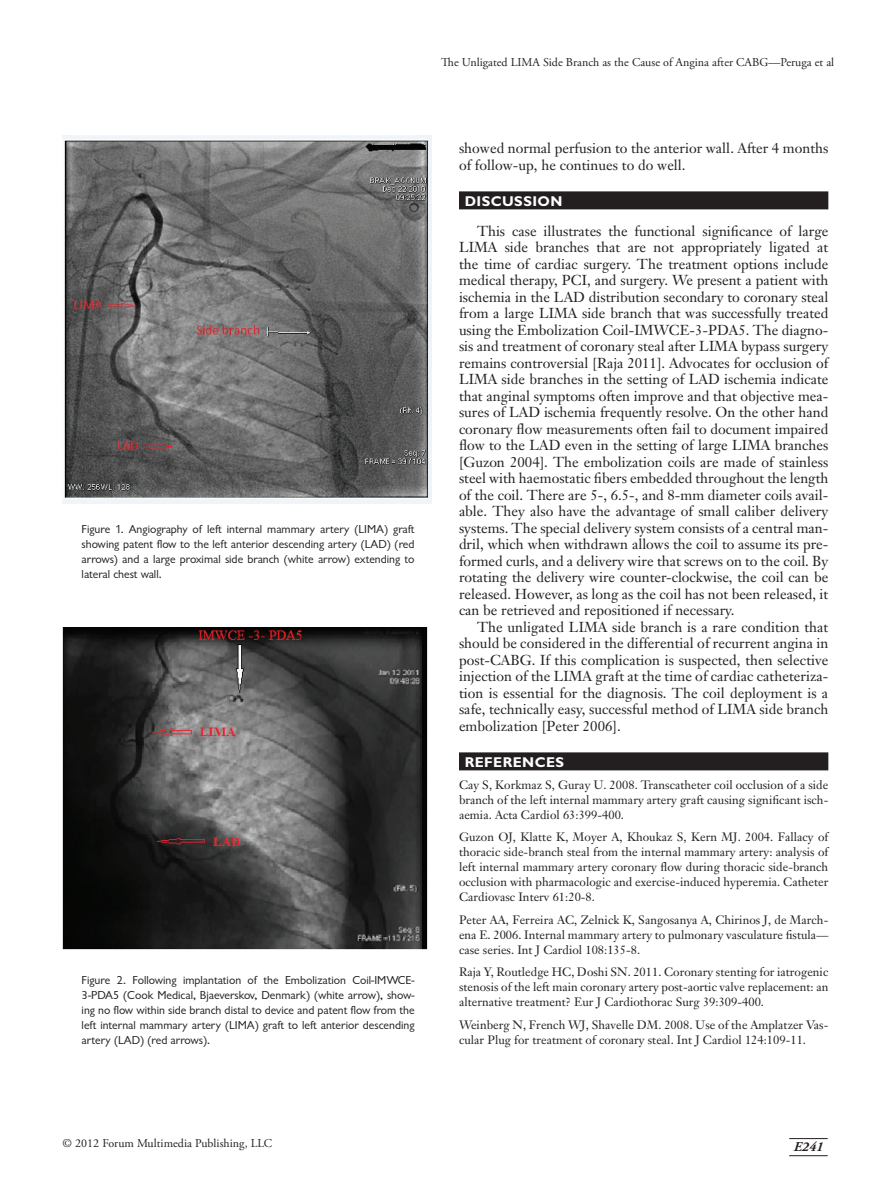
<style>
.page{position:relative;width:891px;height:1188px;background:#fff}
.page>*{position:absolute;margin:0;border:0;box-sizing:border-box;transform-origin:0 0}
.t1{font:14.25px/16.5px "Janson Text";letter-spacing:.005em;color:#231f20;text-align:justify}
.t2{font:700 14.25px "Gill Sans";letter-spacing:.03em;color:#fff}
.t3{font:italic 700 13.5px "Adobe Garamond Pro";color:#231f20}
.t4{font:12px/15px "Janson Text";letter-spacing:.005em;color:#231f20;text-align:justify}
.t5{font:12px/15px "Classical Sans Regular DTC";color:#231f20;text-align:justify}
.t6{font:12px "Adobe Garamond Pro";letter-spacing:.005em;color:#231f20}
</style>
<div class="page">
<hr style="left:789px;top:1138px;width:39px;height:1px;background:#231f20">
<hr style="left:789px;top:1155px;width:39px;height:1px;background:#231f20">
<div style="left:459px;top:191px;width:369px;height:18px;background:#231f20"></div>
<div style="left:459px;top:752px;width:369px;height:18px;background:#231f20"></div>
<img style="left:63px;top:136px;width:369px;height:367px">
<img style="left:63px;top:627px;width:365px;height:322px">
<p class="t6" style="left:441px;top:58px;width:395px">The Unligated LIMA Side Branch as the Cause of Angina after CABG—Peruga et al</p>
<p class="t5" style="left:82px;top:523px;width:334px">Figure 1. Angiography of left internal mammary artery (LIMA) graft showing patent flow to the left anterior descending artery (LAD) (red arrows) and a large proximal side branch (white arrow) extending to lateral chest wall.</p>
<p class="t5" style="left:82px;top:974px;width:334px">Figure 2. Following implantation of the Embolization Coil-IMWCE-3-PDA5 (Cook Medical, Bjaeverskov, Denmark) (white arrow), show&shy;ing no flow within side branch distal to device and patent flow from the left internal mammary artery (LIMA) graft to left anterior descending artery (LAD) (red arrows).</p>
<p class="t1" style="left:459px;top:141px;width:371px">showed normal perfusion to the anterior wall. After 4 months of follow-up, he continues to do well.</p>
<p class="t2" style="left:465px;top:196px;width:99px">DISCUSSION</p>
<p class="t1" style="left:459px;top:224px;width:371px;text-indent:18px">This case illustrates the functional significance of large LIMA side branches that are not appropriately ligated at the time of cardiac surgery. The treatment options include medical therapy, PCI, and surgery. We present a patient with ischemia in the LAD distribution secondary to coronary steal from a large LIMA side branch that was successfully treated using the Embolization Coil-IMWCE-3-PDA5. The diagno&shy;sis and treatment of coronary steal after LIMA bypass surgery remains controversial [Raja 2011]. Advocates for occlusion of LIMA side branches in the setting of LAD ischemia indicate that anginal symptoms often improve and that objective mea&shy;sures of LAD ischemia frequently resolve. On the other hand coronary flow measurements often fail to document impaired flow to the LAD even in the setting of large LIMA branches [Guzon 2004]. The embolization coils are made of stainless steel with haemostatic fibers embedded throughout the length of the coil. There are 5-, 6.5-, and 8-mm diameter coils avail&shy;able. They also have the advantage of small caliber delivery systems. The special delivery system consists of a central man&shy;dril, which when withdrawn allows the coil to assume its pre&shy;formed curls, and a delivery wire that screws on to the coil. By rotating the delivery wire counter-clockwise, the coil can be released. However, as long as the coil has not been released, it can be retrieved and repositioned if necessary.</p>
<p class="t1" style="left:459px;top:620px;width:371px;text-indent:18px">The unligated LIMA side branch is a rare condition that should be considered in the differential of recurrent angina in post-CABG. If this complication is suspected, then selective injection of the LIMA graft at the time of cardiac catheteriza&shy;tion is essential for the diagnosis. The coil deployment is a safe, technically easy, successful method of LIMA side branch embolization [Peter 2006].</p>
<p class="t2" style="left:465px;top:757px;width:101px">REFERENCES</p>
<p class="t4" style="left:459px;top:779px;width:371px">Cay S, Korkmaz S, Guray U. 2008. Transcatheter coil occlusion of a side branch of the left internal mammary artery graft causing significant isch&shy;aemia. Acta Cardiol 63:399-400.</p>
<p class="t4" style="left:459px;top:831px;width:371px">Guzon OJ, Klatte K, Moyer A, Khoukaz S, Kern MJ. 2004. Fallacy of thoracic side-branch steal from the internal mammary artery: analysis of left internal mammary artery coronary flow during thoracic side-branch occlusion with pharmacologic and exercise-induced hyperemia. Catheter Cardiovasc Interv 61:20-8.</p>
<p class="t4" style="left:459px;top:913px;width:371px">Peter AA, Ferreira AC, Zelnick K, Sangosanya A, Chirinos J, de March&shy;ena E. 2006. Internal mammary artery to pulmonary vasculature fistula— case series. Int J Cardiol 108:135-8.</p>
<p class="t4" style="left:459px;top:966px;width:371px">Raja Y, Routledge HC, Doshi SN. 2011. Coronary stenting for iatrogenic stenosis of the left main coronary artery post-aortic valve replacement: an alternative treatment? Eur J Cardiothorac Surg 39:309-400.</p>
<p class="t4" style="left:459px;top:1018px;width:371px">Weinberg N, French WJ, Shavelle DM. 2008. Use of the Amplatzer Vas&shy;cular Plug for treatment of coronary steal. Int J Cardiol 124:109-11.</p>
<p class="t6" style="left:63px;top:1138px;width:211px">© 2012 Forum Multimedia Publishing, LLC</p>
<p class="t3" style="left:794px;top:1142px;width:31px">E241</p>
</div>
